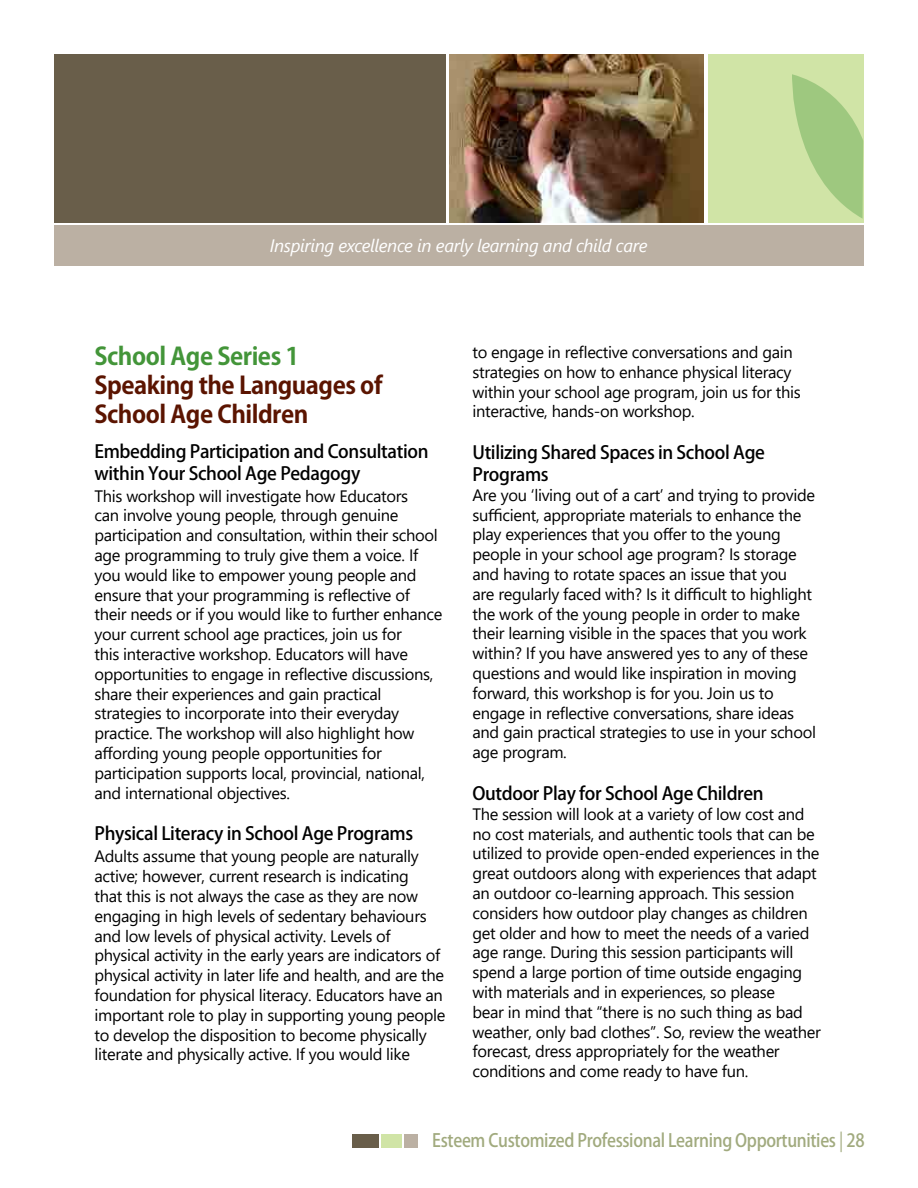
<style>
.page{position:relative;width:918px;height:1188px;background:#fff}
.page>*{position:absolute;margin:0;border:0;box-sizing:border-box;transform-origin:0 0}
.t1{font:700 24px/28.8px "Koz Go Pro";letter-spacing:-.02em;color:#5b1400}
.t2{font:700 24px "Koz Go Pro";letter-spacing:-.02em;color:#439539}
.t3{font:500 18.15px "Koz Go Pro";letter-spacing:-.02em;color:#a1aa7e;scale:.91 1}
.t4{font:500 18px/21.6px "Koz Go Pro";letter-spacing:-.02em;color:#000}
.t5{font:italic 18px "Segoe UI";letter-spacing:-.02em;color:#fff}
.t6{font:16.5px/19.8px "Segoe UI";letter-spacing:-.02em;color:#000}
.s1{font-weight:400}
</style>
<div class="page">
<div style="left:54px;top:54px;width:392px;height:169px;background:#695e4a"></div>
<div style="left:708px;top:54px;width:155px;height:169px;background:#d0e4a6"></div>
<img style="left:450px;top:54px;width:254px;height:169px">
<div style="left:54px;top:226px;width:809px;height:40px;background:#bbb0a3"></div>
<svg style="left:792px;top:74px;width:71px;height:145px"></svg>
<div style="left:352px;top:1134px;width:27px;height:14px;background:#695e4a"></div>
<div style="left:381px;top:1134px;width:20px;height:14px;background:#d0e4a6"></div>
<div style="left:404px;top:1134px;width:14px;height:14px;background:#bbb0a3"></div>
<p class="t5" style="left:270px;top:229px;width:379px">Inspiring excellence in early learning and child care</p>
<h1 class="t2" style="left:94px;top:341px;width:206px">School Age Series 1</h1>
<h1 class="t1" style="left:94px;top:372px;width:290px">Speaking the Languages of<br>School Age Children</h1>
<p class="t4" style="left:94px;top:442px;width:336px">Embedding Participation and Consultation within Your School Age Pedagogy</p>
<p class="t6" style="left:94px;top:484px;width:349px">This workshop will investigate how Educators<br>can involve young people, through genuine participation and consultation, within their school age programming to truly give them a voice. If you would like to empower young people and ensure that your programming is reflective of their needs or if you would like to further enhance your current school age practices, join us for<br>this interactive workshop. Educators will have opportunities to engage in reflective discussions, share their experiences and gain practical strategies to incorporate into their everyday practice. The workshop will also highlight how affording young people opportunities for participation supports local, provincial, national, and international objectives.</p>
<p class="t4" style="left:94px;top:824px;width:320px">Physical Literacy in School Age Programs</p>
<p class="t6" style="left:94px;top:845px;width:352px">Adults assume that young people are naturally active; however, current research is indicating<br>that this is not always the case as they are now engaging in high levels of sedentary behaviours and low levels of physical activity. Levels of physical activity in the early years are indicators of physical activity in later life and health, and are the foundation for physical literacy. Educators have an important role to play in supporting young people to develop the disposition to become physically literate and physically active. If you would like</p>
<p class="t6" style="left:472px;top:341px;width:330px">to engage in reflective conversations and gain strategies on how to enhance physical literacy within your school age program, join us for this interactive, hands-on workshop.</p>
<p class="t4" style="left:472px;top:443px;width:294px">Utilizing Shared Spaces in School Age<br>Programs</p>
<p class="t6" style="left:472px;top:484px;width:345px">Are you ‘living out of a cart’ and trying to provide sufficient, appropriate materials to enhance the play experiences that you offer to the young people in your school age program? Is storage and having to rotate spaces an issue that you<br>are regularly faced with? Is it difficult to highlight the work of the young people in order to make their learning visible in the spaces that you work within? If you have answered yes to any of these questions and would like inspiration in moving forward, this workshop is for you. Join us to engage in reflective conversations, share ideas and gain practical strategies to use in your school age program.</p>
<p class="t4" style="left:472px;top:783px;width:293px">Outdoor Play for School Age Children</p>
<p class="t6" style="left:472px;top:803px;width:350px">The session will look at a variety of low cost and no cost materials, and authentic tools that can be utilized to provide open-ended experiences in the great outdoors along with experiences that adapt an outdoor co-learning approach. This session considers how outdoor play changes as children get older and how to meet the needs of a varied age range. During this session participants will spend a large portion of time outside engaging with materials and in experiences, so please<br>bear in mind that “there is no such thing as bad weather, only bad clothes”. So, review the weather forecast, dress appropriately for the weather conditions and come ready to have fun.</p>
<p class="t3" style="left:432px;top:1129px;width:477px">Esteem Customized Professional Learning Opportunities <span class="s1">|</span> 28</p>
</div>
